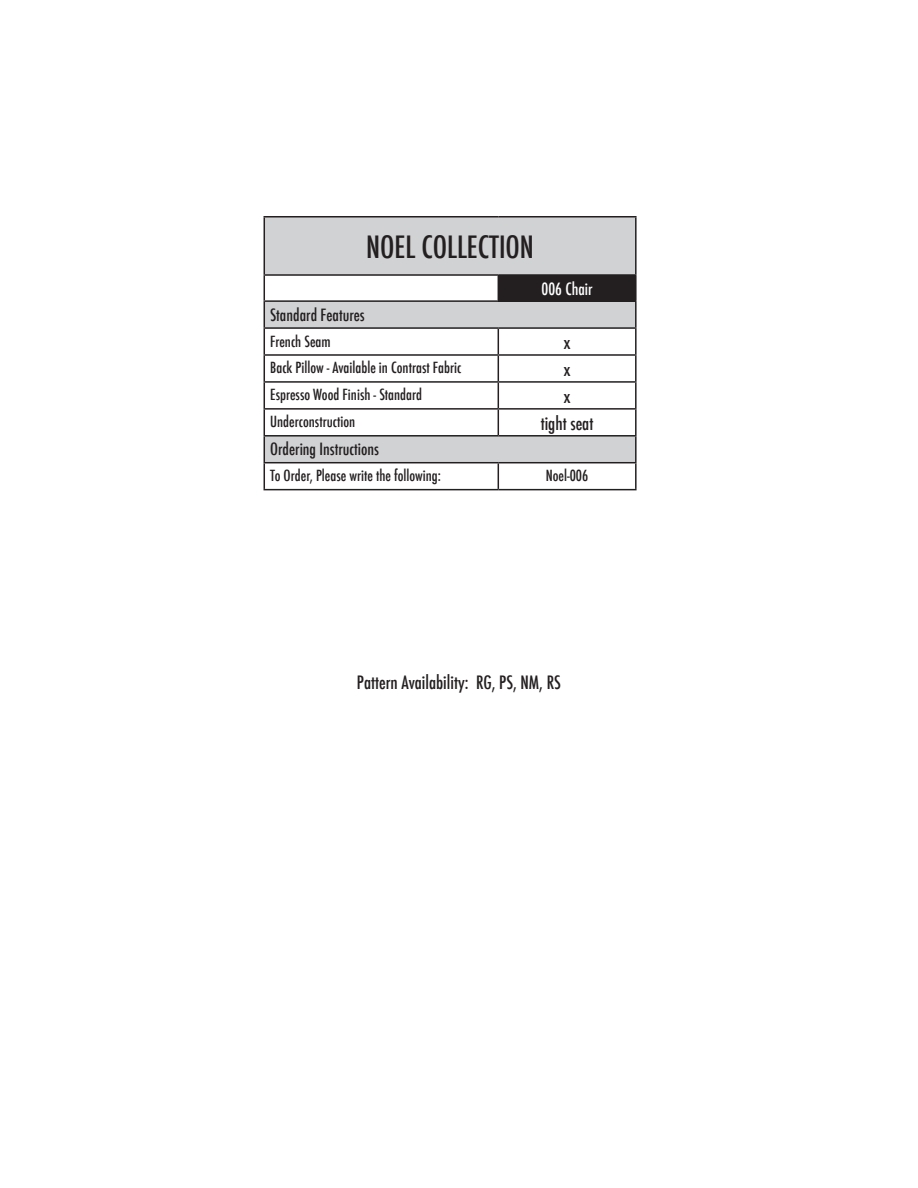
<style>
.page{position:relative;width:918px;height:1188px;background:#fff}
.page>*{position:absolute;margin:0;border:0;box-sizing:border-box;transform-origin:0 0}
.t1{font:500 condensed 30px "Futura";color:#231f20}
.t2{font:500 condensed 18px "Futura";color:#231f20}
.t3{font:500 condensed 16.5px "Futura";color:#231f20}
.t4{font:500 condensed 16.5px "Futura";color:#fff}
.t5{font:500 condensed 15px "Futura";color:#231f20}
</style>
<div class="page">
<svg style="left:265px;top:218px;width:370px;height:244px"></svg>
<div style="left:498px;top:275px;width:138px;height:26px;background:#231f20"></div>
<hr style="left:264px;top:216px;width:234px;height:2px;background:#231f20">
<hr style="left:264px;top:217px;width:1px;height:57px;background:#231f20">
<hr style="left:498px;top:216px;width:139px;height:2px;background:#231f20">
<hr style="left:635px;top:217px;width:2px;height:57px;background:#231f20">
<hr style="left:264px;top:274px;width:234px;height:2px;background:#231f20">
<hr style="left:498px;top:274px;width:139px;height:2px;background:#231f20">
<hr style="left:635px;top:276px;width:2px;height:24px;background:#231f20">
<hr style="left:264px;top:300px;width:234px;height:2px;background:#231f20">
<hr style="left:498px;top:300px;width:139px;height:2px;background:#231f20">
<hr style="left:635px;top:302px;width:2px;height:25px;background:#231f20">
<hr style="left:264px;top:327px;width:234px;height:2px;background:#231f20">
<hr style="left:498px;top:327px;width:139px;height:2px;background:#231f20">
<hr style="left:635px;top:329px;width:2px;height:25px;background:#231f20">
<hr style="left:264px;top:354px;width:234px;height:2px;background:#231f20">
<hr style="left:498px;top:354px;width:139px;height:2px;background:#231f20">
<hr style="left:635px;top:356px;width:2px;height:25px;background:#231f20">
<hr style="left:264px;top:381px;width:234px;height:2px;background:#231f20">
<hr style="left:498px;top:381px;width:139px;height:2px;background:#231f20">
<hr style="left:635px;top:383px;width:2px;height:25px;background:#231f20">
<hr style="left:264px;top:408px;width:234px;height:2px;background:#231f20">
<hr style="left:498px;top:408px;width:139px;height:2px;background:#231f20">
<svg style="left:498px;top:329px;width:1px;height:106px"></svg>
<hr style="left:635px;top:410px;width:2px;height:25px;background:#231f20">
<hr style="left:264px;top:435px;width:234px;height:2px;background:#231f20">
<hr style="left:498px;top:435px;width:139px;height:2px;background:#231f20">
<hr style="left:635px;top:437px;width:2px;height:25px;background:#231f20">
<hr style="left:264px;top:462px;width:234px;height:1px;background:#231f20">
<svg style="left:264px;top:276px;width:1px;height:213px"></svg>
<hr style="left:498px;top:462px;width:139px;height:1px;background:#231f20">
<svg style="left:498px;top:463px;width:1px;height:26px"></svg>
<hr style="left:635px;top:463px;width:2px;height:26px;background:#231f20">
<hr style="left:264px;top:489px;width:234px;height:1px;background:#231f20">
<hr style="left:498px;top:489px;width:139px;height:1px;background:#231f20">
<p class="t1" style="left:366px;top:228px;width:169px">NOEL COLLECTION</p>
<p class="t4" style="left:542px;top:278px;width:53px">006 Chair</p>
<p class="t3" style="left:270px;top:304px;width:96px">Standard Features</p>
<p class="t5" style="left:270px;top:331px;width:62px">French Seam</p>
<p class="t2" style="left:564px;top:331px;width:8px">x</p>
<p class="t5" style="left:270px;top:358px;width:193px">Back Pillow - Available in Contrast Fabric</p>
<p class="t2" style="left:564px;top:358px;width:8px">x</p>
<p class="t5" style="left:270px;top:385px;width:153px">Espresso Wood Finish - Standard</p>
<p class="t2" style="left:564px;top:385px;width:8px">x</p>
<p class="t5" style="left:270px;top:412px;width:87px">Underconstruction</p>
<p class="t2" style="left:541px;top:412px;width:54px">tight seat</p>
<p class="t3" style="left:270px;top:439px;width:110px">Ordering Instructions</p>
<p class="t5" style="left:270px;top:466px;width:172px">To Order, Please write the following:</p>
<p class="t5" style="left:546px;top:466px;width:44px">Noel-006</p>
<p class="t2" style="left:357px;top:670px;width:205px">Pattern Availability: RG, PS, NM, RS</p>
</div>
